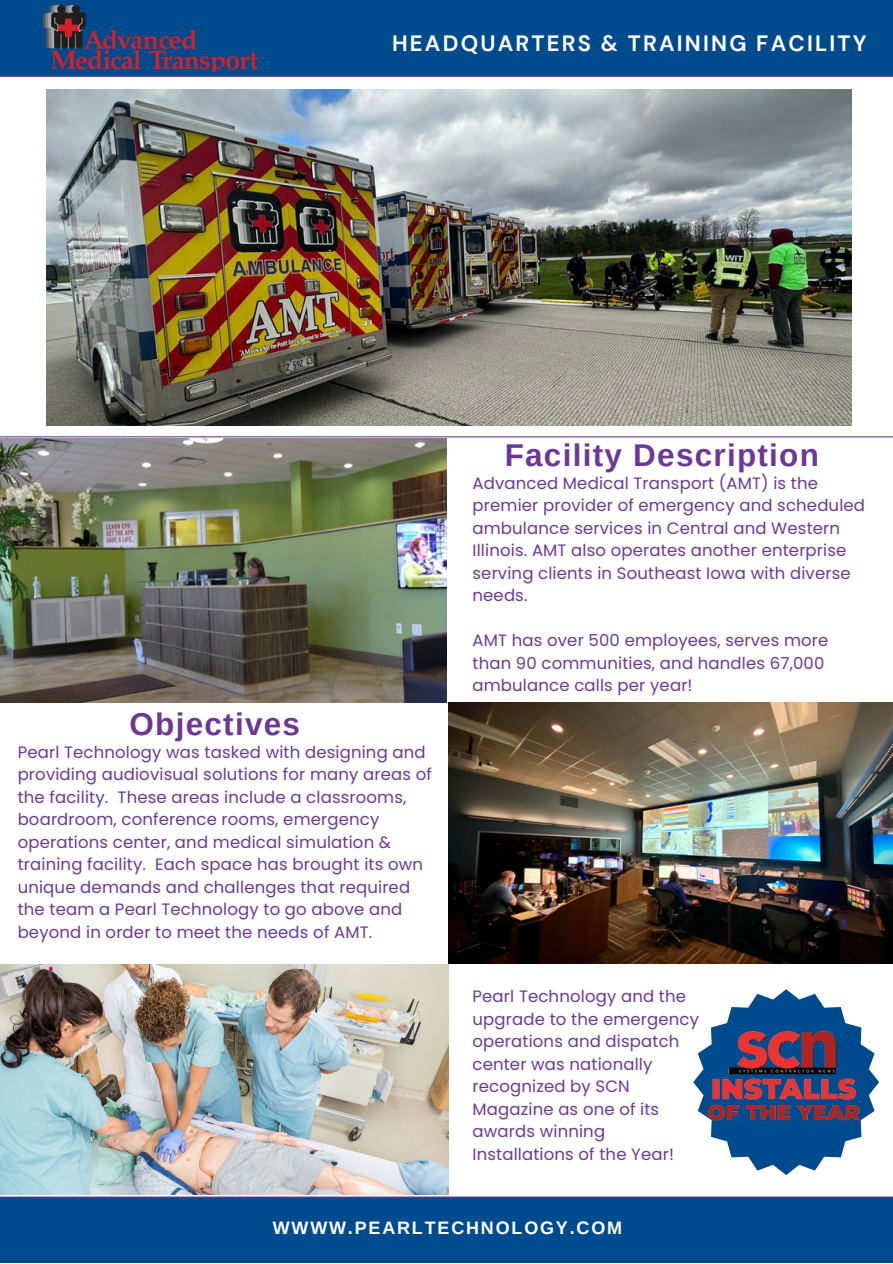
<style>
.page{position:relative;width:893px;height:1264px;background:#fff}
.page>*{position:absolute;margin:0;border:0;box-sizing:border-box;transform-origin:0 0}
.t1{font:700 31.5px "Arimo";letter-spacing:.04em;color:#6c3894}
.t2{font:700 22.2px "DM Sans";letter-spacing:.1em;color:#fff}
.t3{font:700 18px "Arimo";letter-spacing:.1em;color:#fff}
.t4{font:16.5px/22.5px "Poppins";letter-spacing:.01em;color:#6c3894}
</style>
<div class="page">
<div style="left:0;top:0;width:892px;height:76px;background:#004b8d"></div>
<div style="left:0;top:1197px;width:892px;height:65px;background:#004b8d"></div>
<hr style="left:0;top:76px;width:892px;height:1px;background:#6c3894">
<hr style="left:0;top:436px;width:892px;height:1px;background:#6c3894">
<hr style="left:0;top:1196px;width:892px;height:1px;background:#6c3894">
<img style="left:448px;top:702px;width:444px;height:261px">
<img style="left:0;top:438px;width:446px;height:264px">
<img style="left:43px;top:5px;width:214px;height:67px">
<img style="left:0;top:964px;width:448px;height:230px">
<svg style="left:711px;top:989px;width:151px;height:186px"></svg>
<img style="left:693px;top:1029px;width:186px;height:93px">
<img style="left:46px;top:89px;width:805px;height:336px">
<p class="t2" style="left:392px;top:29px;width:476px">HEADQUARTERS &amp; TRAINING FACILITY</p>
<p class="t1" style="left:129px;top:706px;width:172px">Objectives</p>
<p class="t4" style="left:18px;top:740px;width:416px">Pearl Technology was tasked with designing and providing audiovisual solutions for many areas of the facility. These areas include a classrooms, boardroom, conference rooms, emergency operations center, and medical simulation &amp; training facility. Each space has brought its own unique demands and challenges that required the team a Pearl Technology to go above and beyond in order to meet the needs of AMT.</p>
<p class="t1" style="left:504px;top:437px;width:316px">Facility Description</p>
<p class="t4" style="left:472px;top:471px;width:394px">Advanced Medical Transport (AMT) is the premier provider of emergency and scheduled ambulance services in Central and Western Illinois. AMT also operates another enterprise serving clients in Southeast Iowa with diverse needs.</p>
<p class="t4" style="left:472px;top:629px;width:357px">AMT has over 500 employees, serves more than 90 communities, and handles 67,000 ambulance calls per year!</p>
<p class="t4" style="left:472px;top:985px;width:228px">Pearl Technology and the upgrade to the emergency operations and dispatch center was nationally recognized by SCN<br>Magazine as one of its awards winning<br>Installations of the Year!</p>
<p class="t3" style="left:273px;top:1217px;width:351px">WWWW.PEARLTECHNOLOGY.COM</p>
</div>
